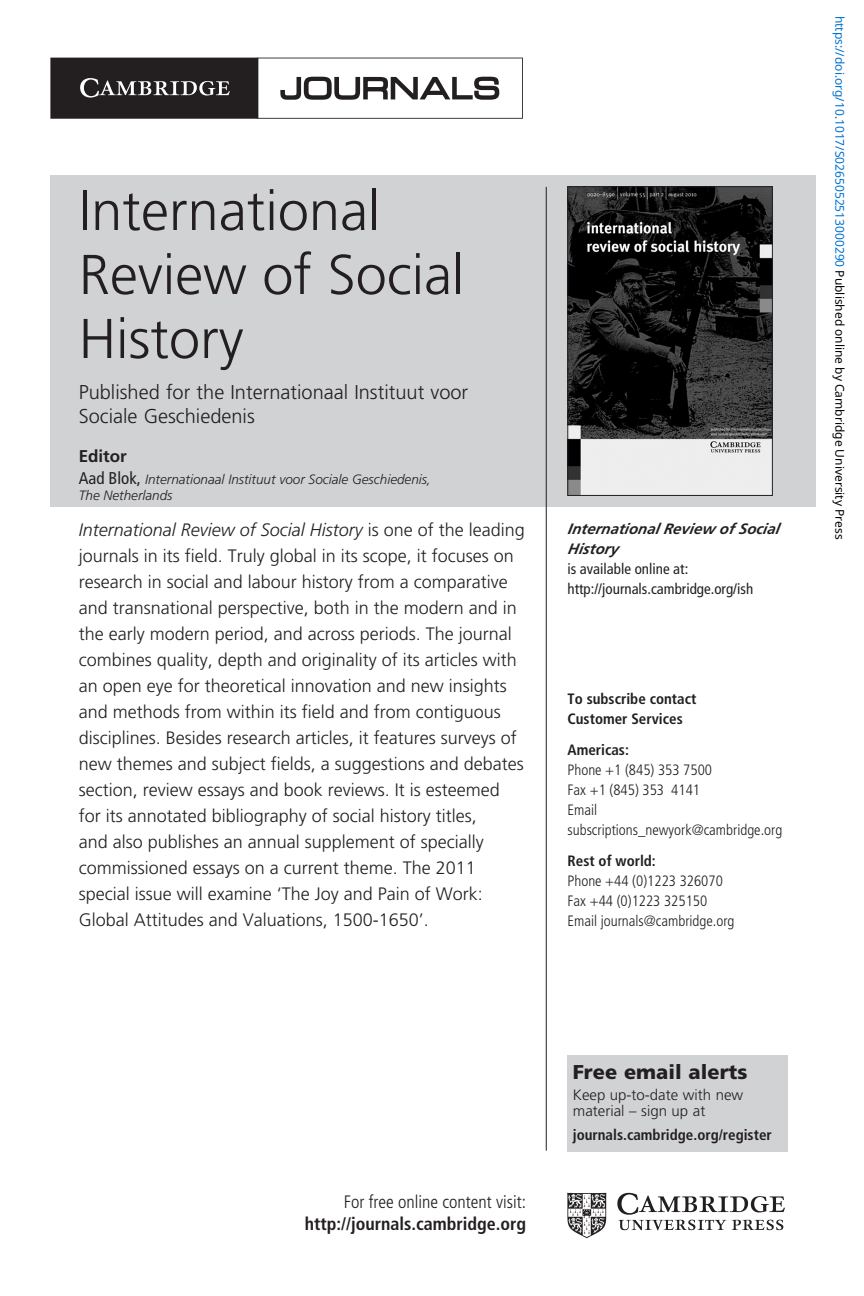
<style>
.page{position:relative;width:864px;height:1296px;background:#fff}
.page>*{position:absolute;margin:0;border:0;box-sizing:border-box;transform-origin:0 0}
.t1{font:300 56px/64px "Frutiger LT Std";color:#231f20}
.t2{font:300 20px/24px "Frutiger LT Std";color:#231f20}
.t3{font:900 20px "Frutiger LT Std";color:#231f20}
.t4{font:300 18px/26px "Frutiger LT Std";color:#231f20}
.t5{font:700 condensed 18px "Frutiger LT Std";color:#231f20}
.t6{font:300 condensed 18px "Frutiger LT Std";color:#231f20}
.t7{font:700 17px "Frutiger LT Std";color:#231f20}
.t8{font:300 condensed 15px/20px "Frutiger LT Std";color:#231f20}
.t9{font:700 condensed 15px/20px "Frutiger LT Std";color:#231f20}
.t10{font:condensed 15px/20px "Frutiger LT Std";color:#231f20}
.t11{font:300 15px/16px "Frutiger LT Std";color:#231f20}
.t12{font:italic 700 15px/20px "Frutiger LT Std";color:#231f20}
.t13{font:italic 300 13.6px/16.2px "Frutiger LT Std";color:#231f20}
.t14{font:12px "Noto Sans";color:#0172cf}
.s1{font-weight:400;font-style:normal;font-stretch:condensed;font-size:17px}
.s2{font-style:italic}
.s3{color:#000}
</style>
<div class="page">
<div style="left:50px;top:175px;width:766px;height:332px;background:#d1d2d4"></div>
<img style="left:567px;top:1192px;width:218px;height:47px">
<hr style="left:546px;top:187px;width:1px;height:964px;background:#231f20">
<svg style="left:50px;top:58px;width:473px;height:61px"></svg>
<img style="left:570px;top:188px;width:201px;height:306px">
<div style="left:568px;top:186px;width:205px;height:310px;border:1px solid #231f20"></div>
<div style="left:567px;top:1055px;width:220px;height:97px;background:#d1d2d4"></div>
<h1 class="t1" style="left:79px;top:179px;width:387px">International<br>Review of Social<br>History</h1>
<p class="t2" style="left:79px;top:380px;width:391px">Published for the Internationaal Instituut voor<br>Sociale Geschiedenis</p>
<p class="t7" style="left:79px;top:446px;width:50px">Editor</p>
<p class="t13" style="left:79px;top:471px;width:354px"><span class="s1">Aad Blok,</span> Internationaal Instituut voor Sociale Geschiedenis,<br>The Netherlands</p>
<p class="t4" style="left:79px;top:517px;width:448px"><span class="s2">International Review of Social History</span> is one of the leading journals in its field. Truly global in its scope, it focuses on research in social and labour history from a comparative and transnational perspective, both in the modern and in the early modern period, and across periods. The journal combines quality, depth and originality of its articles with an open eye for theoretical innovation and new insights and methods from within its field and from contiguous disciplines. Besides research articles, it features surveys of new themes and subject fields, a suggestions and debates section, review essays and book reviews. It is esteemed for its annotated bibliography of social history titles,<br>and also publishes an annual supplement of specially commissioned essays on a current theme. The 2011 special issue will examine ‘The Joy and Pain of Work:<br>Global Attitudes and Valuations, 1500-1650’.</p>
<p class="t12" style="left:568px;top:519px;width:213px">International Review of Social<br>History</p>
<p class="t10" style="left:568px;top:559px;width:187px">is available online at: http://journals.cambridge.org/ish</p>
<p class="t9" style="left:568px;top:689px;width:130px">To subscribe contact<br>Customer Services</p>
<p class="t9" style="left:568px;top:740px;width:63px">Americas:</p>
<p class="t8" style="left:568px;top:760px;width:216px">Phone +1 (845) 353 7500<br>Fax +1 (845) 353 4141<br>Email subscriptions_newyork@cambridge.org</p>
<p class="t9" style="left:568px;top:851px;width:90px">Rest of world:</p>
<p class="t8" style="left:568px;top:871px;width:169px">Phone +44 (0)1223 326070<br>Fax +44 (0)1223 325150<br>Email journals@cambridge.org</p>
<p class="t14" style="left:848px;top:16px;width:525px;rotate:90deg">https://doi.org/10.1017/S0265052513000290 <span class="s3">Published online by Cambridge University Press</span></p>
<p class="t6" style="left:344px;top:1191px;width:184px">For free online content visit:</p>
<p class="t5" style="left:305px;top:1213px;width:223px">http://journals.cambridge.org</p>
<p class="t3" style="left:573px;top:1060px;width:176px">Free email alerts</p>
<p class="t11" style="left:573px;top:1087px;width:172px">Keep up-to-date with new material – sign up at</p>
<p class="t9" style="left:573px;top:1125px;width:200px">journals.cambridge.org/register</p>
</div>
